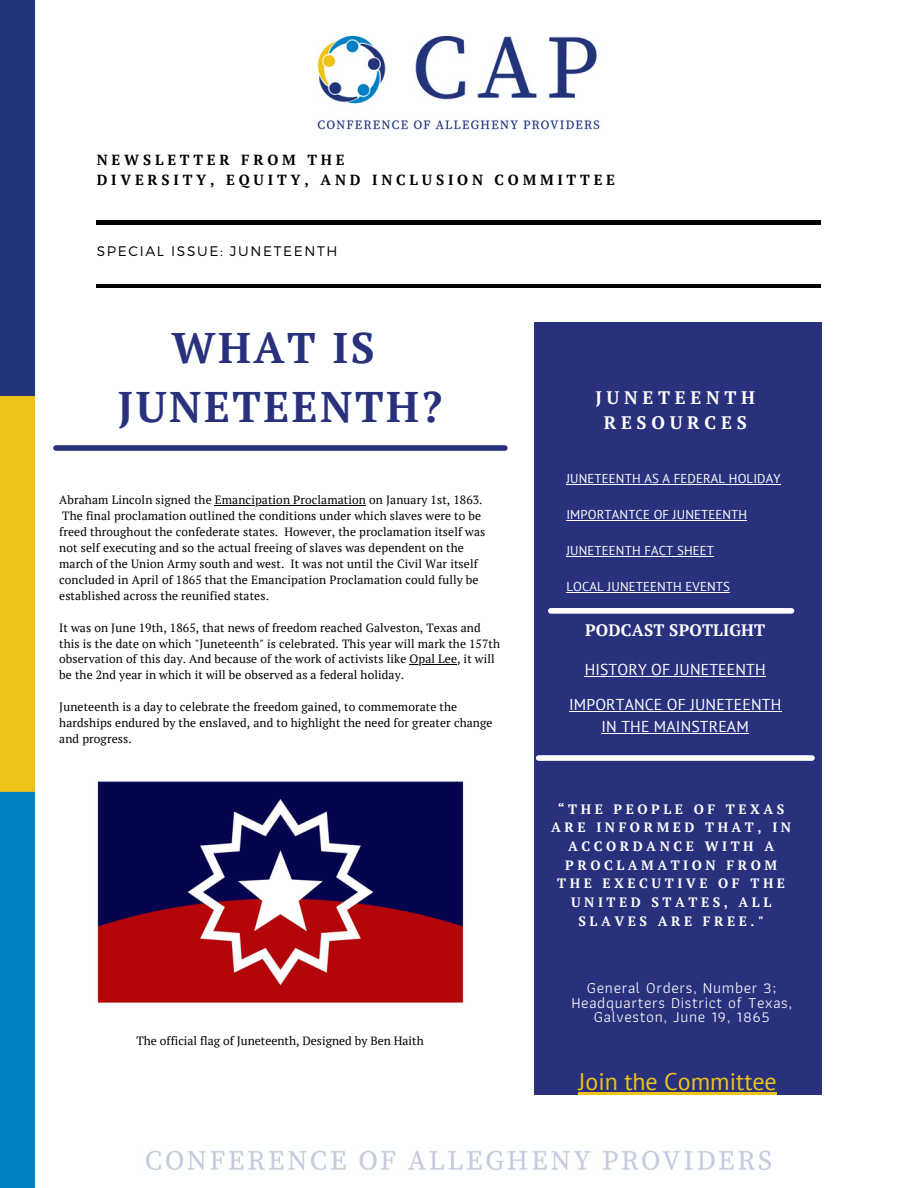
<style>
.page{position:relative;width:918px;height:1188px;background:#fff}
.page>*{position:absolute;margin:0;border:0;box-sizing:border-box;transform-origin:0 0}
.t1{font:700 42.75px "PT Serif";letter-spacing:.06em;color:#29317d}
.t2{font:24px "PT Sans";color:#eec418}
.t3{font:700 18px/24.8px "PT Serif";letter-spacing:.26em;color:#fff;text-align:center}
.t4{font:700 16.5px "PT Serif";letter-spacing:.01em;color:#fff}
.t5{font:15.75px/21.9px "PT Sans";letter-spacing:.01em;color:#fff;text-align:center}
.t6{font:15.6px/14.4px "Athiti";letter-spacing:.04em;color:#fff;text-align:center}
.t7{font:700 14.55px "PT Serif";letter-spacing:.26em;color:#000}
.t8{font:300 13.8px "Montserrat";letter-spacing:.12em;color:#000}
.t9{font:700 13.5px/18.6px "PT Serif";letter-spacing:.26em;color:#fff;text-align:center}
.t10{font:12.9px "PT Sans";letter-spacing:.01em;color:#fff}
.t11{font:12px/15.9px "PT Serif";letter-spacing:.01em;color:#000}
</style>
<div class="page">
<img style="left:0;top:0;width:822px;height:1188px">
<hr style="left:96px;top:221px;width:725px;height:3px;background:#000">
<hr style="left:96px;top:284px;width:725px;height:4px;background:#000">
<div style="left:534px;top:322px;width:287px;height:773px;background:#29317d"></div>
<hr style="left:215px;top:505px;width:151px;height:1px;background:#000">
<hr style="left:410px;top:664px;width:47px;height:1px;background:#000">
<div style="left:56px;top:445px;width:449px;height:6px;background:#29317d"></div>
<hr style="left:566px;top:484px;width:215px;height:1px;background:#fff">
<hr style="left:566px;top:520px;width:181px;height:1px;background:#fff">
<hr style="left:566px;top:556px;width:148px;height:1px;background:#fff">
<hr style="left:566px;top:592px;width:164px;height:1px;background:#fff">
<hr style="left:585px;top:676px;width:181px;height:1px;background:#fff">
<hr style="left:569px;top:711px;width:212px;height:1px;background:#fff">
<hr style="left:602px;top:733px;width:147px;height:1px;background:#fff">
<div style="left:551px;top:608px;width:241px;height:6px;background:#fffffe"></div>
<div style="left:539px;top:755px;width:273px;height:6px;background:#fffffe"></div>
<img style="left:74px;top:777px;width:412px;height:232px">
<hr style="left:579px;top:1092px;width:198px;height:2px;background:#eec418">
<p class="t7" style="left:97px;top:150px;width:249px">NEWSLETTER FROM THE</p>
<p class="t7" style="left:97px;top:170px;width:520px">DIVERSITY, EQUITY, AND INCLUSION COMMITTEE</p>
<p class="t8" style="left:97px;top:242px;width:242px">SPECIAL ISSUE: JUNETEENTH</p>
<p class="t1" style="left:171px;top:318px;width:205px">WHAT IS</p>
<p class="t1" style="left:118px;top:378px;width:326px">JUNETEENTH?</p>
<p class="t11" style="left:59px;top:492px;width:428px">Abraham Lincoln signed the Emancipation Proclamation on January 1st, 1863.<br>The final proclamation outlined the conditions under which slaves were to be freed throughout the confederate states. However, the proclamation itself was not self executing and so the actual freeing of slaves was dependent on the march of the Union Army south and west. It was not until the Civil War itself concluded in April of 1865 that the Emancipation Proclamation could fully be established across the reunified states.</p>
<p class="t11" style="left:59px;top:619px;width:442px">It was on June 19th, 1865, that news of freedom reached Galveston, Texas and this is the date on which "Juneteenth" is celebrated. This year will mark the 157th observation of this day. And because of the work of activists like Opal Lee, it will be the 2nd year in which it will be observed as a federal holiday.</p>
<p class="t11" style="left:59px;top:699px;width:435px">Juneteenth is a day to celebrate the freedom gained, to commemorate the hardships endured by the enslaved, and to highlight the need for greater change and progress.</p>
<p class="t11" style="left:137px;top:1032px;width:289px">The official flag of Juneteenth, Designed by Ben Haith</p>
<p class="t3" style="left:595px;top:385px;width:161px">JUNETEENTH<br>RESOURCES</p>
<p class="t10" style="left:566px;top:470px;width:216px">JUNETEENTH AS A FEDERAL HOLIDAY</p>
<p class="t10" style="left:566px;top:506px;width:182px">IMPORTANTCE OF JUNETEENTH</p>
<p class="t10" style="left:566px;top:542px;width:149px">JUNETEENTH FACT SHEET</p>
<p class="t10" style="left:566px;top:578px;width:165px">LOCAL JUNETEENTH EVENTS</p>
<p class="t4" style="left:585px;top:618px;width:181px">PODCAST SPOTLIGHT</p>
<p class="t5" style="left:585px;top:659px;width:183px">HISTORY OF JUNETEENTH</p>
<p class="t5" style="left:569px;top:694px;width:214px">IMPORTANCE OF JUNETEENTH<br>IN THE MAINSTREAM</p>
<p class="t9" style="left:551px;top:800px;width:242px">“THE PEOPLE OF TEXAS<br>ARE INFORMED THAT, IN<br>ACCORDANCE WITH A<br>PROCLAMATION FROM<br>THE EXECUTIVE OF THE<br>UNITED STATES, ALL<br>SLAVES ARE FREE."</p>
<p class="t6" style="left:571px;top:981px;width:222px">General Orders, Number 3;<br>Headquarters District of Texas,<br>Galveston, June 19, 1865</p>
<p class="t2" style="left:579px;top:1065px;width:200px">Join the Committee</p>
</div>
